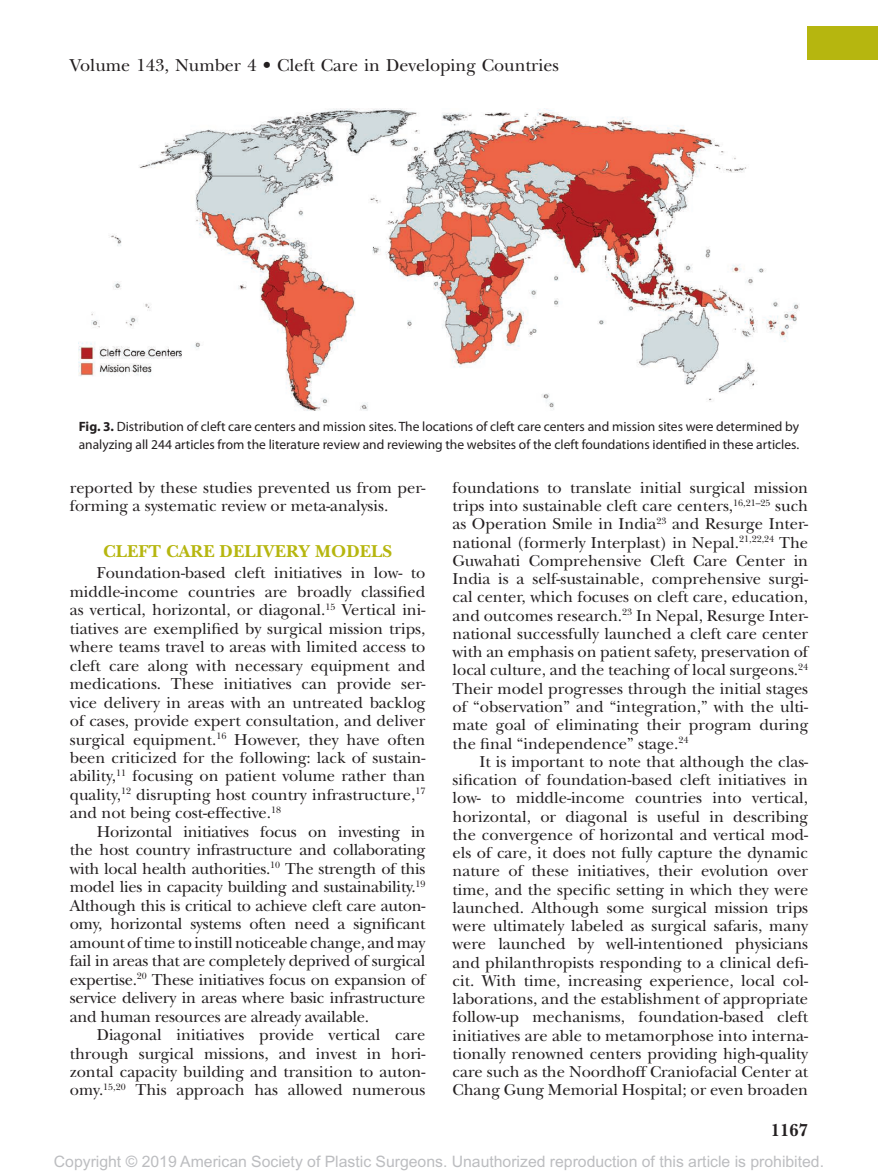
<style>
.page{position:relative;width:878px;height:1175px;background:#fff}
.page>*{position:absolute;margin:0;border:0;box-sizing:border-box;transform-origin:0 0}
.t1{font:18px "New Baskerville";color:#231f20}
.t2{font:700 18px "New Baskerville";letter-spacing:.01em;color:#b6b60f}
.t3{font:700 18px "New Baskerville";color:#231f20}
.t4{font:16.5px/18.3px "New Baskerville";color:#231f20;text-align:justify}
.t5{font:15.75px "Arial MT Std";color:#bcbdc0}
.t6{font:13.5px/18px "Myriad Pro";color:#231f20}
.s1{font-weight:700}
</style>
<div class="page">
<div style="left:807px;top:26px;width:71px;height:33px;background:#b6b60f"></div>
<img style="left:79px;top:108px;width:720px;height:303px">
<p class="t1" style="left:70px;top:54px;width:490px">Volume 143, Number 4 • Cleft Care in Developing Countries</p>
<p class="t6" style="left:79px;top:417px;width:722px"><span class="s1">Fig. 3.</span> Distribution of cleft care centers and mission sites. The locations of cleft care centers and mission sites were determined by analyzing all 244 articles from the literature review and reviewing the websites of the cleft foundations identified in these articles.</p>
<p class="t4" style="left:70px;top:478px;width:357px">reported by these studies prevented us from per&shy;forming a systematic review or meta-analysis.</p>
<p class="t2" style="left:103px;top:540px;width:291px">CLEFT CARE DELIVERY MODELS</p>
<p class="t4" style="left:70px;top:564px;width:357px;text-indent:27px">Foundation-based cleft initiatives in low- to middle-income countries are broadly classified as vertical, horizontal, or diagonal.<sup>15</sup> Vertical ini&shy;tiatives are exemplified by surgical mission trips, where teams travel to areas with limited access to cleft care along with necessary equipment and medications. These initiatives can provide ser&shy;vice delivery in areas with an untreated backlog of cases, provide expert consultation, and deliver surgical equipment.<sup>16</sup> However, they have often been criticized for the following: lack of sustain&shy;ability,<sup>11</sup> focusing on patient volume rather than quality,<sup>12</sup> disrupting host country infrastructure,<sup>17 </sup>and not being cost-effective.<sup>18</sup></p>
<p class="t4" style="left:70px;top:822px;width:357px;text-indent:27px">Horizontal initiatives focus on investing in the host country infrastructure and collaborating with local health authorities.<sup>10</sup> The strength of this model lies in capacity building and sustainability.<sup>19<br></sup>Although this is critical to achieve cleft care auton&shy;omy, horizontal systems often need a significant amount of time to instill noticeable change, and may fail in areas that are completely deprived of surgical expertise.<sup>20</sup> These initiatives focus on expansion of service delivery in areas where basic infrastructure and human resources are already available.</p>
<p class="t4" style="left:70px;top:1025px;width:357px;text-indent:27px">Diagonal initiatives provide vertical care through surgical missions, and invest in hori&shy;zontal capacity building and transition to auton&shy;omy.<sup>15,20</sup> This approach has allowed numerous</p>
<p class="t4" style="left:452px;top:478px;width:357px">foundations to translate initial surgical mission trips into sustainable cleft care centers,<sup>16,21–25</sup> such as Operation Smile in India<sup>23</sup> and Resurge Inter&shy;national (formerly Interplast) in Nepal.<sup>21,22,24</sup> The Guwahati Comprehensive Cleft Care Center in India is a self-sustainable, comprehensive surgi&shy;cal center, which focuses on cleft care, education, and outcomes research.<sup>23</sup> In Nepal, Resurge Inter&shy;national successfully launched a cleft care center with an emphasis on patient safety, preservation of local culture, and the teaching of local surgeons.<sup>24<br></sup>Their model progresses through the initial stages of “observation” and “integration,” with the ulti&shy;mate goal of eliminating their program during the final “independence” stage.<sup>24</sup></p>
<p class="t4" style="left:452px;top:752px;width:357px;text-indent:27px">It is important to note that although the clas&shy;sification of foundation-based cleft initiatives in low- to middle-income countries into vertical, horizontal, or diagonal is useful in describing the convergence of horizontal and vertical mod&shy;els of care, it does not fully capture the dynamic nature of these initiatives, their evolution over time, and the specific setting in which they were launched. Although some surgical mission trips were ultimately labeled as surgical safaris, many were launched by well-intentioned physicians and philanthropists responding to a clinical defi&shy;cit. With time, increasing experience, local col&shy;laborations, and the establishment of appropriate follow-up mechanisms, foundation-based cleft initiatives are able to metamorphose into interna&shy;tionally renowned centers providing high-quality care such as the Noordhoff Craniofacial Center at Chang Gung Memorial Hospital; or even broaden</p>
<p class="t3" style="left:770px;top:1119px;width:39px">1167</p>
<p class="t5" style="left:54px;top:1152px;width:771px">Copyright © 2019 American Society of Plastic Surgeons. Unauthorized reproduction of this article is prohibited.</p>
</div>
